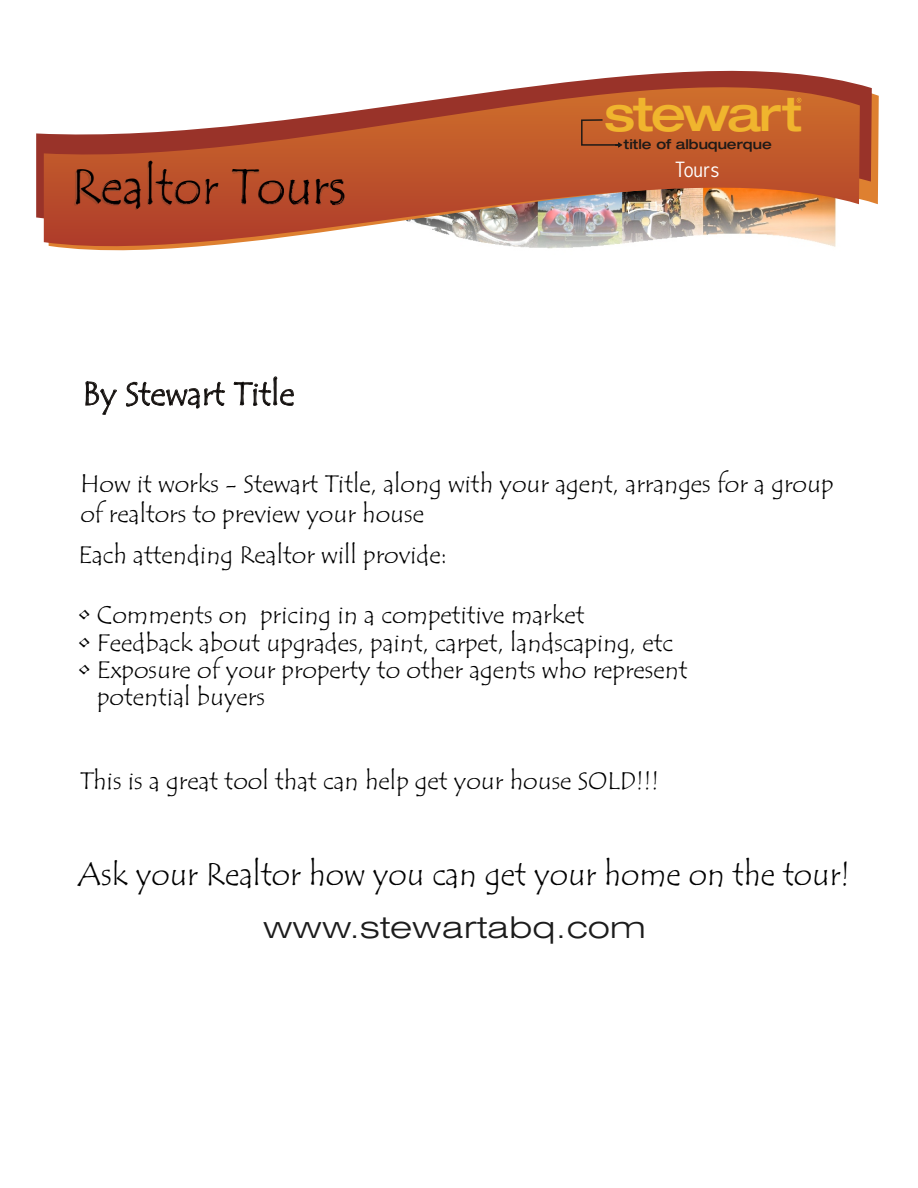
<style>
.page{position:relative;width:918px;height:1188px;background:#fff}
.page>*{position:absolute;margin:0;border:0;box-sizing:border-box;transform-origin:0 0}
.t1{font:50.25px "Tempus Sans ITC";color:#000;scale:.96 1}
.t2{font:47.7px "Helvetica Neue Medium Ext";letter-spacing:-.05em;color:#f0b52e}
.t3{font:33px "Tempus Sans ITC";color:#000}
.t4{font:32.7px "Tempus Sans ITC";color:#000;scale:.96 1}
.t5{font:30px "Swis 721 Lt Ex BT";color:#1c1c1c;scale:1.14 1}
.t6{font:24.9px/29.8px "Tempus Sans ITC";color:#000}
.t7{font:300 22.5px "Abadi MT Condensed";color:#fff}
.t8{font:13.5px "Helvetica Neue Medium Ext";color:#1f1a17}
</style>
<div class="page">
<svg style="left:36px;top:84px;width:836px;height:158px;fill:#9f3829"></svg>
<svg style="left:44px;top:70px;width:816px;height:181px"></svg>
<svg style="left:797px;top:98px;width:4px;height:5px"></svg>
<svg style="left:580px;top:118px;width:42px;height:30px"></svg>
<img style="left:74px;top:171px;width:65px;height:39px">
<h1 class="t1" style="left:71px;top:159px;width:287px">Realtor Tours</h1>
<h3 class="t3" style="left:83px;top:375px;width:213px">By Stewart Title</h3>
<h2 class="t2" style="left:604px;top:85px;width:200px">stewart</h2>
<p class="t8" style="left:624px;top:136px;width:149px">title of albuquerque</p>
<p class="t7" style="left:676px;top:162px;width:45px">Tours</p>
<p class="t6" style="left:80px;top:470px;width:755px">How it works - Stewart Title, along with your agent, arranges for a group of realtors to preview your house</p>
<p class="t6" style="left:79px;top:541px;width:370px">Each attending Realtor will provide:</p>
<p class="t6" style="left:78px;top:601px;width:508px">• Comments on pricing in a competitive market</p>
<p class="t6" style="left:78px;top:628px;width:596px">• Feedback about upgrades, paint, carpet, landscaping, etc</p>
<p class="t6" style="left:97px;top:657px;width:592px;line-height:27.3px;text-indent:-19px">• Exposure of your property to other agents who represent potential buyers</p>
<p class="t6" style="left:80px;top:767px;width:581px">This is a great tool that can help get your house SOLD!!!</p>
<h3 class="t4" style="left:78px;top:856px;width:806px">Ask your Realtor how you can get your home on the tour!</h3>
<p class="t5" style="left:263px;top:915px;width:337px">www.stewartabq.com</p>
</div>
